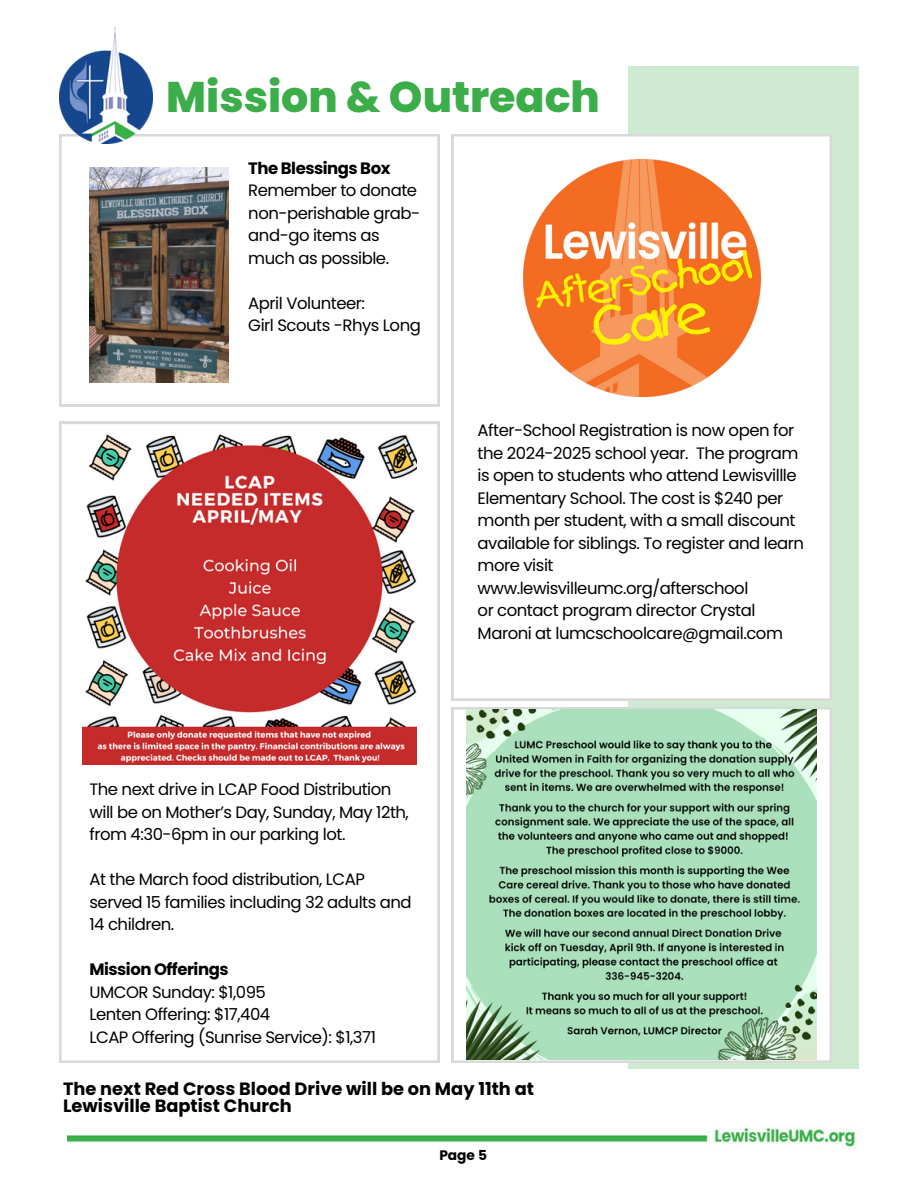
<style>
.page{position:relative;width:918px;height:1188px;background:#fff}
.page>*{position:absolute;margin:0;border:0;box-sizing:border-box;transform-origin:0 0}
.t1{font:800 42.75px "Poppins";color:#3cae49}
.t2{font:700 17.85px/17.9px "Poppins";color:#000}
.t3{font:16.5px/22.5px "Poppins";letter-spacing:-.03em;color:#000}
.t4{font:700 13.8px "Poppins";color:#000}
.s1{font-weight:700}
</style>
<div class="page">
<div style="left:628px;top:66px;width:231px;height:1002px;background:#ceead0"></div>
<img style="left:68px;top:1127px;width:787px;height:22px">
<svg style="left:452px;top:707px;width:380px;height:356px"></svg>
<svg style="left:59px;top:422px;width:381px;height:641px"></svg>
<svg style="left:59px;top:134px;width:381px;height:272px"></svg>
<div style="left:452px;top:134px;width:380px;height:566px;background:#fff"></div>
<img style="left:59px;top:27px;width:94px;height:117px">
<img style="left:89px;top:167px;width:140px;height:215px">
<img style="left:83px;top:430px;width:334px;height:334px">
<img style="left:523px;top:159px;width:238px;height:238px">
<img style="left:467px;top:710px;width:349px;height:350px">
<h3 class="t1" style="left:166px;top:67px;width:435px">Mission &amp; Outreach</h3>
<p class="t3" style="left:248px;top:156px;width:174px"><span class="s1">The Blessings Box<br></span>Remember to donate non-perishable grab&shy;and-go items as much as possible.</p>
<p class="t3" style="left:248px;top:291px;width:174px">April Volunteer:<br>Girl Scouts -Rhys Long</p>
<p class="t3" style="left:478px;top:419px;width:328px">After-School Registration is now open for the 2024-2025 school year. The program is open to students who attend Lewisvillle Elementary School. The cost is $240 per month per student, with a small discount available for siblings. To register and learn more visit www.lewisvilleumc.org/afterschool</p>
<p class="t3" style="left:478px;top:599px;width:307px">or contact program director Crystal<br>Maroni at lumcschoolcare@gmail.com</p>
<h3 class="t3" style="left:89px;top:778px;width:321px">The next drive in LCAP Food Distribution will be on Mother’s Day, Sunday, May 12th, from 4:30-6pm in our parking lot.</h3>
<h3 class="t3" style="left:89px;top:868px;width:324px">At the March food distribution, LCAP served 15 families including 32 adults and<br>14 children.</h3>
<h3 class="t3" style="left:89px;top:958px;width:288px"><span class="s1">Mission Offerings<br></span>UMCOR Sunday: $1,095<br>Lenten Offering: $17,404<br>LCAP Offering (Sunrise Service): $1,371</h3>
<h2 class="t2" style="left:63px;top:1079px;width:472px">The next Red Cross Blood Drive will be on May 11th at<br>Lewisville Baptist Church</h2>
<p class="t4" style="left:439px;top:1146px;width:49px">Page 5</p>
</div>
